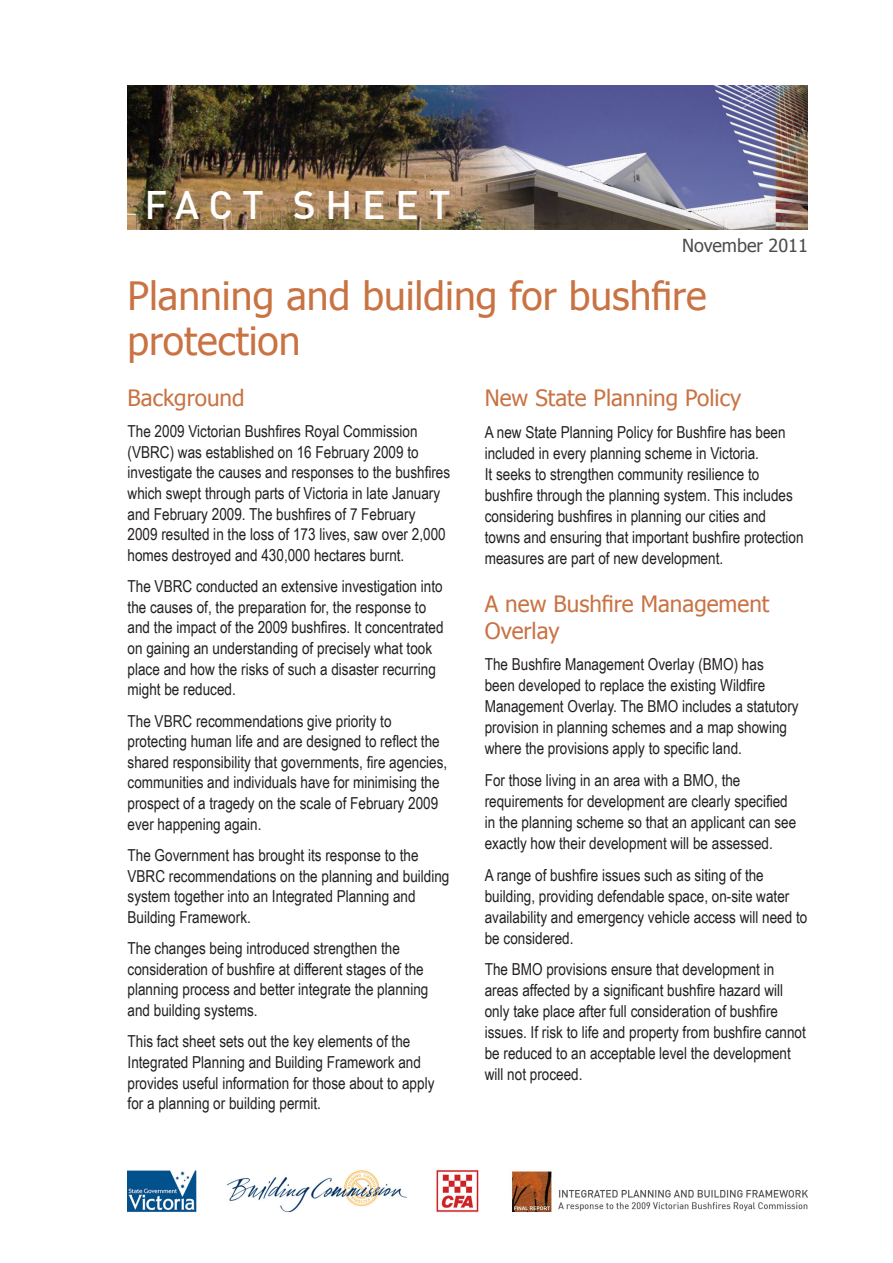
<style>
.page{position:relative;width:893px;height:1263px;background:#fff}
.page>*{position:absolute;margin:0;border:0;box-sizing:border-box;transform-origin:0 0}
.Document_heading{font:39px/45px "Tahoma";color:#c97343}
.t1{font:500 39px "DIN";letter-spacing:.25em;color:#fff}
.Heading_1{font:22.5px/27px "Tahoma";color:#c97343}
.Heading_3{font:18px "Tahoma";color:#4b4c4d}
.t2{font:16.5px/20.7px "Arial Narrow";color:#231f20}
</style>
<div class="page">
<img style="left:128px;top:85px;width:680px;height:145px">
<img style="left:128px;top:1170px;width:680px;height:43px">
<p class="t1" style="left:145px;top:180px;width:307px">FACT SHEET</p>
<p class="Heading_3" style="left:682px;top:233px;width:127px">November 2011</p>
<p class="Document_heading" style="left:128px;top:272px;width:580px">Planning and building for bushfire protection</p>
<p class="Heading_1" style="left:128px;top:383px;width:118px">Background</p>
<p class="t2" style="left:128px;top:420px;width:324px">The 2009 Victorian Bushfires Royal Commission (VBRC) was established on 16 February 2009 to investigate the causes and responses to the bushfires which swept through parts of Victoria in late January and February 2009. The bushfires of 7 February<br>2009 resulted in the loss of 173 lives, saw over 2,000 homes destroyed and 430,000 hectares burnt.</p>
<p class="t2" style="left:128px;top:575px;width:317px">The VBRC conducted an extensive investigation into the causes of, the preparation for, the response to and the impact of the 2009 bushfires. It concentrated on gaining an understanding of precisely what took place and how the risks of such a disaster recurring might be reduced.</p>
<p class="t2" style="left:128px;top:710px;width:321px">The VBRC recommendations give priority to protecting human life and are designed to reflect the shared responsibility that governments, fire agencies, communities and individuals have for minimising the prospect of a tragedy on the scale of February 2009 ever happening again.</p>
<p class="t2" style="left:128px;top:844px;width:323px">The Government has brought its response to the VBRC recommendations on the planning and building system together into an Integrated Planning and Building Framework.</p>
<p class="t2" style="left:128px;top:937px;width:302px">The changes being introduced strengthen the consideration of bushfire at different stages of the planning process and better integrate the planning and building systems.</p>
<p class="t2" style="left:128px;top:1030px;width:308px">This fact sheet sets out the key elements of the Integrated Planning and Building Framework and provides useful information for those about to apply for a planning or building permit.</p>
<p class="Heading_1" style="left:485px;top:383px;width:258px">New State Planning Policy</p>
<p class="t2" style="left:485px;top:421px;width:320px">A new State Planning Policy for Bushfire has been included in every planning scheme in Victoria.<br>It seeks to strengthen community resilience to bushfire through the planning system. This includes considering bushfires in planning our cities and towns and ensuring that important bushfire protection measures are part of new development.</p>
<p class="Heading_1" style="left:485px;top:589px;width:286px">A new Bushfire Management<br>Overlay</p>
<p class="t2" style="left:485px;top:653px;width:315px">The Bushfire Management Overlay (BMO) has<br>been developed to replace the existing Wildfire Management Overlay. The BMO includes a statutory provision in planning schemes and a map showing where the provisions apply to specific land.</p>
<p class="t2" style="left:485px;top:769px;width:313px">For those living in an area with a BMO, the requirements for development are clearly specified in the planning scheme so that an applicant can see exactly how their development will be assessed.</p>
<p class="t2" style="left:485px;top:864px;width:324px">A range of bushfire issues such as siting of the building, providing defendable space, on-site water availability and emergency vehicle access will need to be considered.</p>
<p class="t2" style="left:485px;top:958px;width:323px">The BMO provisions ensure that development in areas affected by a significant bushfire hazard will only take place after full consideration of bushfire issues. If risk to life and property from bushfire cannot be reduced to an acceptable level the development will not proceed.</p>
</div>
